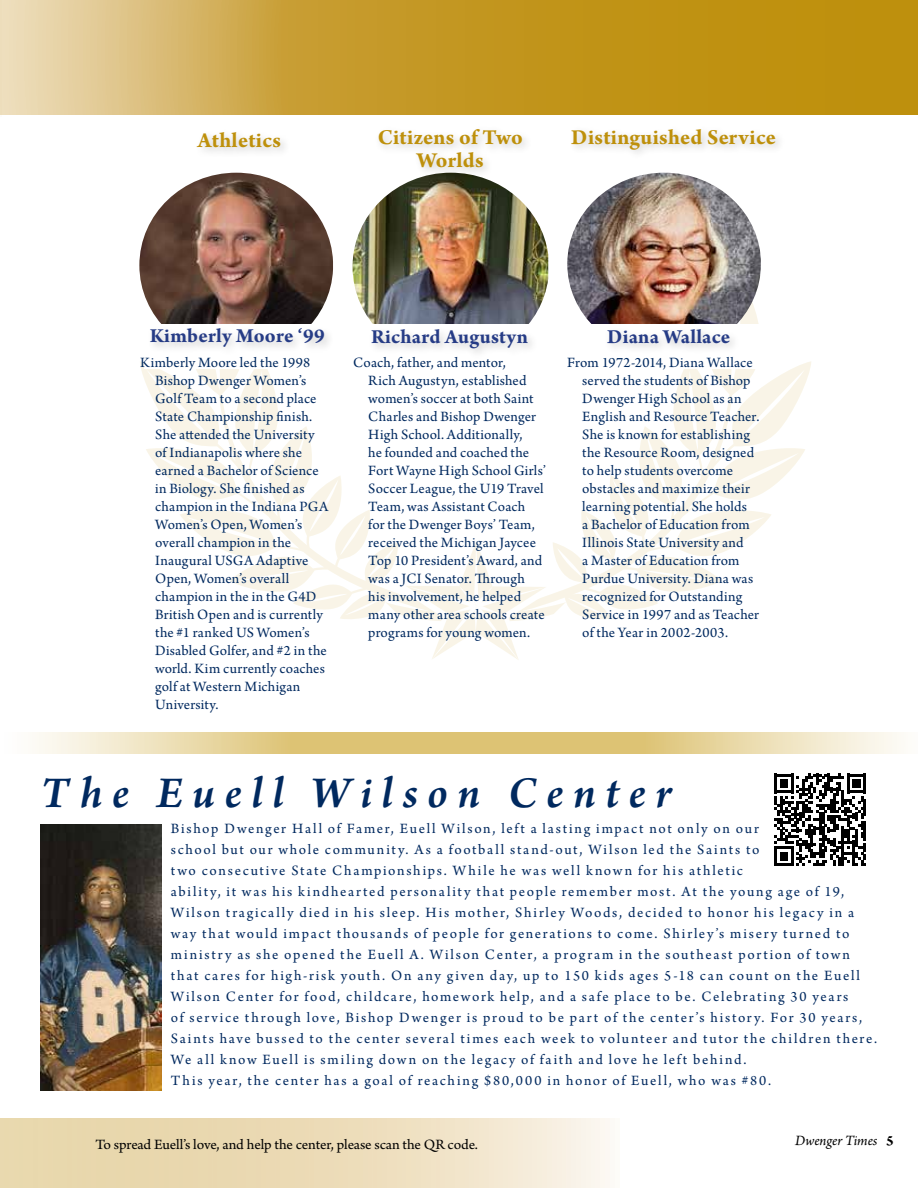
<style>
.page{position:relative;width:918px;height:1188px;background:#fff}
.page>*{position:absolute;margin:0;border:0;box-sizing:border-box;transform-origin:0 0}
.t1{font:italic 600 46.5px "Arno Pro";letter-spacing:.205em;color:#00295f}
.t2{font:700 22.5px/22.5px "Arno Pro";letter-spacing:.015em;color:#be900b;text-align:center}
.t3{font:700 21px "Arno Pro";letter-spacing:.015em;color:#263c86}
.t4{font:15px/18px "Arno Pro";letter-spacing:.01em;color:#00295f}
.t5{font:15px/21px "Arno Pro";letter-spacing:.11em;color:#00295f}
.t6{font:15px "Arno Pro";letter-spacing:-.01em;color:#000}
.t7{font:italic 15px "Arno Pro";letter-spacing:-.005em;color:#000101}
.s1{font-weight:700;font-style:normal}
</style>
<div class="page">
<svg style="left:1px;top:0;width:917px;height:114px;background:#c9a138"></svg>
<svg style="left:35px;top:733px;width:866px;height:21px;background:#e6d49c"></svg>
<hr style="left:0;top:0;width:1px;height:117px;background:#c4960c">
<svg style="left:146px;top:363px;width:659px;height:296px"></svg>
<svg style="left:0;top:1118px;width:610px;height:70px;background:#eddebd"></svg>
<img style="left:353px;top:178px;width:195px;height:146px">
<img style="left:139px;top:173px;width:194px;height:151px">
<img style="left:567px;top:173px;width:194px;height:151px">
<div style="left:144px;top:324px;width:182px;height:44px;background:#fff"></div>
<div style="left:360px;top:324px;width:182px;height:44px;background:#fff"></div>
<div style="left:573px;top:324px;width:207px;height:44px;background:#fff"></div>
<div style="left:147px;top:324px;width:188px;height:34px;background:#000;opacity:.2"></div>
<div style="left:604px;top:325px;width:137px;height:30px;background:#000;opacity:.2"></div>
<div style="left:193px;top:128px;width:99px;height:31px;background:#000;opacity:.2"></div>
<div style="left:568px;top:125px;width:218px;height:36px;background:#000;opacity:.2"></div>
<div style="left:368px;top:325px;width:170px;height:35px;background:#000;opacity:.2"></div>
<div style="left:375px;top:125px;width:158px;height:53px;background:#000;opacity:.2"></div>
<svg style="left:774px;top:774px;width:92px;height:92px"></svg>
<img style="left:40px;top:824px;width:121px;height:267px">
<h2 class="t2" style="left:197px;top:130px;width:85px">Athletics</h2>
<h2 class="t2" style="left:571px;top:127px;width:206px">Distinguished Service</h2>
<h2 class="t2" style="left:378px;top:127px;width:146px">Citizens of Two<br>Worlds</h2>
<h3 class="t3" style="left:150px;top:324px;width:177px">Kimberly Moore ‘99</h3>
<h3 class="t3" style="left:607px;top:325px;width:125px">Diana Wallace</h3>
<h3 class="t3" style="left:371px;top:325px;width:159px">Richard Augustyn</h3>
<p class="t4" style="left:155px;top:354px;width:175px;text-indent:-15px">Kimberly Moore led the 1998<br>Bishop Dwenger Women’s<br>Golf Team to a second place<br>State Championship finish.<br>She attended the University of Indianapolis where she earned a Bachelor of Science in Biology. She finished as champion in the Indiana PGA<br>Women’s Open, Women’s overall champion in the<br>Inaugural USGA Adaptive<br>Open, Women’s overall champion in the in the G4D<br>British Open and is currently the #1 ranked US Women’s<br>Disabled Golfer, and #2 in the world. Kim currently coaches golf at Western Michigan<br>University.</p>
<p class="t4" style="left:368px;top:354px;width:179px;text-indent:-15px">Coach, father, and mentor,<br>Rich Augustyn, established women’s soccer at both Saint<br>Charles and Bishop Dwenger<br>High School. Additionally,<br>he founded and coached the<br>Fort Wayne High School Girls’<br>Soccer League, the U19 Travel<br>Team, was Assistant Coach<br>for the Dwenger Boys’ Team, received the Michigan Jaycee<br>Top 10 President’s Award, and was a JCI Senator. Through<br>his involvement, he helped many other area schools create programs for young women.</p>
<p class="t4" style="left:582px;top:354px;width:179px;text-indent:-15px">From 1972-2014, Diana Wallace served the students of Bishop<br>Dwenger High School as an<br>English and Resource Teacher.<br>She is known for establishing the Resource Room, designed to help students overcome obstacles and maximize their learning potential. She holds<br>a Bachelor of Education from<br>Illinois State University and<br>a Master of Education from<br>Purdue University. Diana was recognized for Outstanding<br>Service in 1997 and as Teacher of the Year in 2002-2003.</p>
<h1 class="t1" style="left:41px;top:766px;width:632px">The Euell Wilson Center</h1>
<p class="t5" style="left:171px;top:819px;width:708px">Bishop Dwenger Hall of Famer, Euell Wilson, left a lasting impact not only on our<br>school but our whole community. As a football stand-out, Wilson led the Saints to<br>two consecutive State Championships. While he was well known for his athletic<br>ability, it was his kindhearted personality that people remember most. At the young age of 19, Wilson tragically died in his sleep. His mother, Shirley Woods, decided to honor his legacy in a way that would impact thousands of people for generations to come. Shirley’s misery turned to ministry as she opened the Euell A. Wilson Center, a program in the southeast portion of town that cares for high-risk youth. On any given day, up to 150 kids ages 5-18 can count on the Euell Wilson Center for food, childcare, homework help, and a safe place to be. Celebrating 30 years<br>of service through love, Bishop Dwenger is proud to be part of the center’s history. For 30 years, Saints have bussed to the center several times each week to volunteer and tutor the children there.<br>We all know Euell is smiling down on the legacy of faith and love he left behind.<br>This year, the center has a goal of reaching $80,000 in honor of Euell, who was #80.</p>
<p class="t6" style="left:95px;top:1136px;width:384px">To spread Euell’s love, and help the center, please scan the QR code.</p>
<p class="t7" style="left:795px;top:1132px;width:100px">Dwenger Times <span class="s1">5</span></p>
</div>
